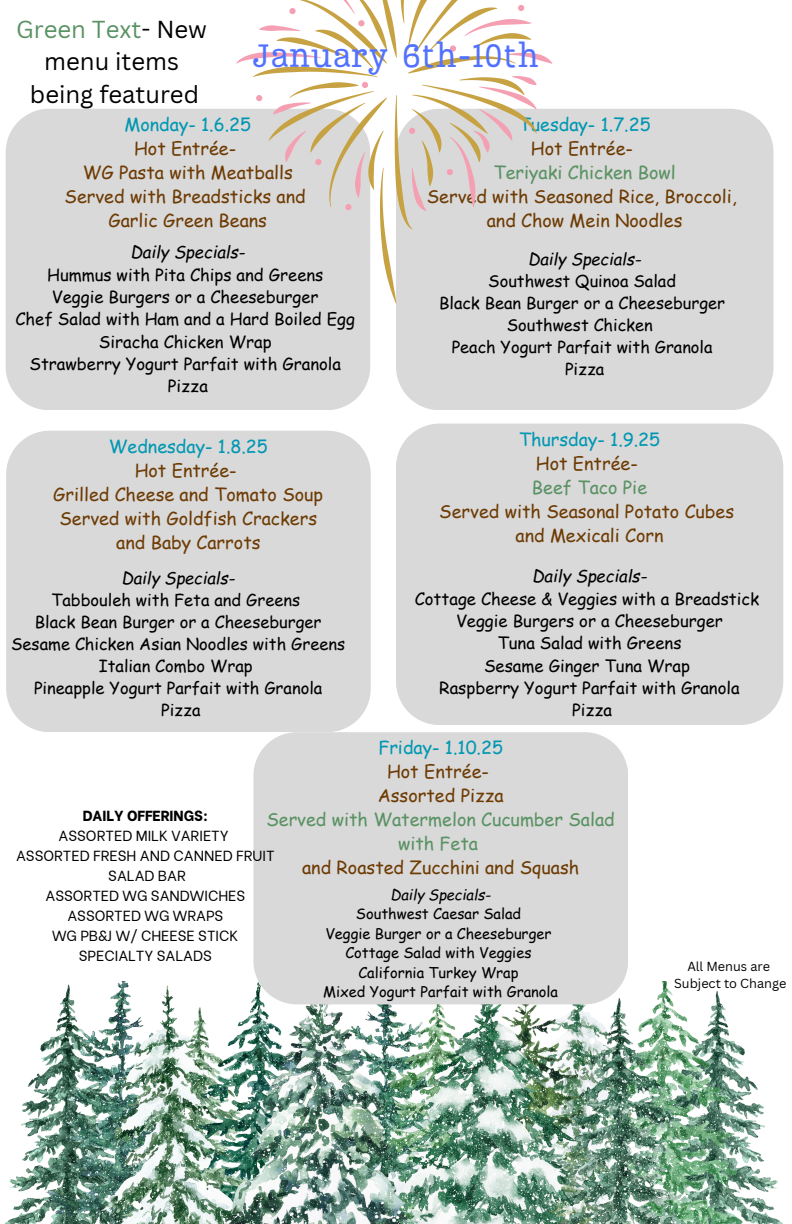
<style>
.page{position:relative;width:792px;height:1224px;background:#fff}
.page>*{position:absolute;margin:0;border:0;box-sizing:border-box;transform-origin:0 0}
.t1{font:32px "Carollo Playscript";color:#5271ff}
.t2{font:24px/32.6px "Canva Sans";color:#000;text-align:center}
.t3{font:18px/24px "Comic Sans MS";color:#6d3b03;text-align:center}
.t4{font:16.8px/22.4px "Comic Sans MS";color:#000;text-align:center}
.t5{font:16.6px/22px "Comic Sans MS";color:#000;text-align:center}
.t6{font:16.4px/22px "Comic Sans MS";color:#000;text-align:center}
.t7{font:14.6px/20px "Be Vietnam";color:#000;text-align:center}
.t8{font:14.6px/19.6px "Comic Sans MS";color:#000;text-align:center}
.t9{font:12.8px/17.2px "Canva Sans";color:#000;text-align:center}
.s1{color:#5a9263}
.s2{color:#0097b2}
.s3{font-style:italic}
.s4{font-weight:800}
</style>
<div class="page">
<div style="left:6px;top:109px;width:364px;height:301px;background:#d9d9d9"></div>
<div style="left:396px;top:109px;width:378px;height:301px;background:#d9d9d9"></div>
<div style="left:396px;top:424px;width:387px;height:301px;background:#d9d9d9"></div>
<div style="left:6px;top:431px;width:365px;height:301px;background:#d9d9d9"></div>
<img style="left:6px;top:981px;width:777px;height:243px">
<svg style="left:253px;top:732px;width:375px;height:272px;background:#dadada"></svg>
<svg style="left:236px;top:0;width:316px;height:303px"></svg>
<p class="t2" style="left:16px;top:12px;width:192px"><span class="s1">Green Text</span>- New menu items being featured</p>
<p class="t1" style="left:253px;top:35px;width:288px">January 6th-10th</p>
<p class="t3" style="left:65px;top:112px;width:243px"><span class="s2">Monday- 1.6.25<br></span>Hot Entrée-<br>WG Pasta with Meatballs<br>Served with Breadsticks and<br>Garlic Green Beans</p>
<h1 class="t3" style="left:427px;top:112px;width:311px"><span class="s2">Tuesday- 1.7.25<br></span>Hot Entrée-<br><span class="s1">Teriyaki Chicken Bowl<br></span>Served with Seasoned Rice, Broccoli, and Chow Mein Noodles</h1>
<h3 class="t4" style="left:15px;top:240px;width:341px"><span class="s3">Daily Specials-<br></span>Hummus with Pita Chips and Greens<br>Veggie Burgers or a Cheeseburger<br>Chef Salad with Ham and a Hard Boiled Egg<br>Siracha Chicken Wrap<br>Strawberry Yogurt Parfait with Granola</h3>
<h3 class="t4" style="left:168px;top:374px;width:41px">Pizza</h3>
<h3 class="t3" style="left:53px;top:434px;width:271px"><span class="s2">Wednesday- 1.8.25<br></span>Hot Entrée-<br>Grilled Cheese and Tomato Soup<br>Served with Goldfish Crackers and Baby Carrots</h3>
<h3 class="t5" style="left:11px;top:566px;width:336px"><span class="s3">Daily Specials-<br></span>Tabbouleh with Feta and Greens<br>Black Bean Burger or a Cheeseburger<br>Sesame Chicken Asian Noodles with Greens<br>Italian Combo Wrap<br>Pineapple Yogurt Parfait with Granola<br>Pizza</h3>
<h3 class="t6" style="left:439px;top:248px;width:287px"><span class="s3">Daily Specials-<br></span>Southwest Quinoa Salad<br>Black Bean Burger or a Cheeseburger<br>Southwest Chicken<br>Peach Yogurt Parfait with Granola<br>Pizza</h3>
<h2 class="t3" style="left:439px;top:426px;width:296px"><span class="s2">Thursday- 1.9.25<br></span>Hot Entrée-<br><span class="s1">Beef Taco Pie<br></span>Served with Seasonal Potato Cubes and Mexicali Corn</h2>
<h5 class="t4" style="left:415px;top:564px;width:346px"><span class="s3">Daily Specials-<br></span>Cottage Cheese &amp; Veggies with a Breadstick<br>Veggie Burgers or a Cheeseburger<br>Tuna Salad with Greens<br>Sesame Ginger Tuna Wrap<br>Raspberry Yogurt Parfait with Granola</h5>
<h4 class="t4" style="left:572px;top:698px;width:42px">Pizza</h4>
<h3 class="t3" style="left:266px;top:735px;width:350px"><span class="s2">Friday- 1.10.25<br></span>Hot Entrée-<br>Assorted Pizza<br><span class="s1">Served with Watermelon Cucumber Salad with Feta<br></span>and Roasted Zucchini and Squash</h3>
<p class="t7" style="left:16px;top:804px;width:260px"><span class="s4">DAILY OFFERINGS:<br></span>ASSORTED MILK VARIETY<br>ASSORTED FRESH AND CANNED FRUIT<br>SALAD BAR<br>ASSORTED WG SANDWICHES<br>ASSORTED WG WRAPS<br>WG PB&amp;J W/ CHEESE STICK<br>SPECIALTY SALADS</p>
<h3 class="t8" style="left:325px;top:884px;width:227px"><span class="s3">Daily Specials-<br></span>Southwest Caesar Salad<br>Veggie Burger or a Cheeseburger<br>Cottage Salad with Veggies<br>California Turkey Wrap</h3>
<h3 class="t8" style="left:323px;top:982px;width:236px">Mixed Yogurt Parfait with Granola</h3>
<p class="t9" style="left:674px;top:957px;width:114px">All Menus are<br>Subject to Change</p>
</div>
